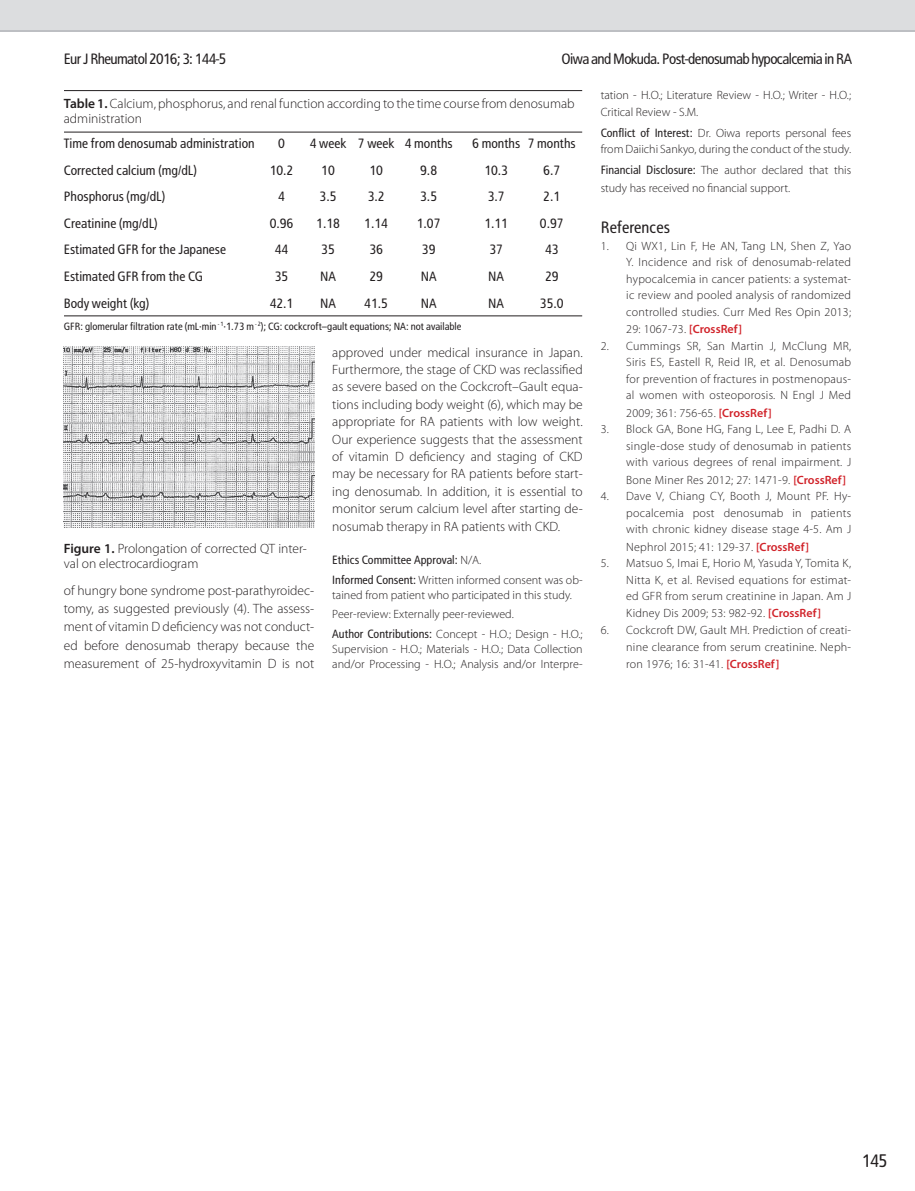
<style>
.page{position:relative;width:915px;height:1191px;background:#fff}
.page>*{position:absolute;margin:0;border:0;box-sizing:border-box;transform-origin:0 0}
.t1{font:18px "Rotokas";color:#231f20}
.t2{font:16.5px "Rotokas";color:#231f20}
.t3{font:15px "Rotokas";letter-spacing:-.04em;color:#231f20}
.t4{font:300 13.5px/17.4px "Myriad Pro";color:#231f20;text-align:justify}
.t5{font:13.5px "Rotokas";color:#231f20}
.t6{font:300 12px/16.6px "Myriad Pro";letter-spacing:.005em;color:#231f20;text-align:justify}
.t7{font:12px "Rotokas";color:#231f20}
.t8{font:10.5px "Rotokas";color:#231f20}
.s1{font-weight:600}
.s2{font-family:"Rotokas";font-weight:400}
.s3{font-weight:600;color:#d1232a}
.s4{font-family:"Myriad Pro";font-weight:300}
</style>
<div class="page">
<div style="left:0;top:0;width:914px;height:31px;background:#dcdddf"></div>
<hr style="left:64px;top:132px;width:518px;height:1px;background:#231f20">
<hr style="left:64px;top:316px;width:518px;height:1px;background:#231f20">
<hr style="left:64px;top:90px;width:518px;height:1px;background:#231f20">
<img style="left:64px;top:347px;width:250px;height:180px">
<p class="t3" style="left:561px;top:49px;width:292px">Oiwa and Mokuda. Post-denosumab hypocalcemia in RA</p>
<p class="t4" style="left:64px;top:95px;width:512px;line-height:15px"><span class="s1">Table 1.</span> Calcium, phosphorus, and renal function according to the time course from denosumab administration</p>
<p class="t5" style="left:64px;top:135px;width:192px">Time from denosumab administration</p>
<p class="t5" style="left:278px;top:135px;width:8px">0</p>
<p class="t5" style="left:310px;top:135px;width:144px">4 week 7 week 4 months</p>
<p class="t5" style="left:472px;top:135px;width:105px">6 months 7 months</p>
<p class="t5" style="left:64px;top:162px;width:134px">Corrected calcium (mg/dL)</p>
<p class="t5" style="left:269px;top:162px;width:25px">10.2</p>
<p class="t5" style="left:321px;top:162px;width:15px">10</p>
<p class="t5" style="left:369px;top:162px;width:15px">10</p>
<p class="t5" style="left:420px;top:162px;width:18px">9.8</p>
<p class="t5" style="left:484px;top:162px;width:25px">10.3</p>
<p class="t5" style="left:543px;top:162px;width:18px">6.7</p>
<p class="t5" style="left:64px;top:188px;width:103px">Phosphorus (mg/dL)</p>
<p class="t5" style="left:278px;top:188px;width:8px">4</p>
<p class="t5" style="left:319px;top:188px;width:18px">3.5</p>
<p class="t5" style="left:367px;top:188px;width:18px">3.2</p>
<p class="t5" style="left:420px;top:188px;width:18px">3.5</p>
<p class="t5" style="left:487px;top:188px;width:18px">3.7</p>
<p class="t5" style="left:543px;top:188px;width:18px">2.1</p>
<p class="t5" style="left:64px;top:215px;width:95px">Creatinine (mg/dL)</p>
<p class="t5" style="left:269px;top:215px;width:25px">0.96</p>
<p class="t5" style="left:316px;top:215px;width:25px">1.18</p>
<p class="t5" style="left:364px;top:215px;width:25px">1.14</p>
<p class="t5" style="left:416px;top:215px;width:25px">1.07</p>
<p class="t5" style="left:484px;top:215px;width:25px">1.11</p>
<p class="t5" style="left:539px;top:215px;width:25px">0.97</p>
<p class="t5" style="left:64px;top:241px;width:164px">Estimated GFR for the Japanese</p>
<p class="t5" style="left:275px;top:241px;width:15px">44</p>
<p class="t5" style="left:321px;top:241px;width:15px">35</p>
<p class="t5" style="left:369px;top:241px;width:15px">36</p>
<p class="t5" style="left:422px;top:241px;width:15px">39</p>
<p class="t5" style="left:489px;top:241px;width:15px">37</p>
<p class="t5" style="left:545px;top:241px;width:15px">43</p>
<p class="t5" style="left:64px;top:268px;width:141px">Estimated GFR from the CG</p>
<p class="t5" style="left:275px;top:268px;width:15px">35</p>
<p class="t5" style="left:320px;top:268px;width:17px">NA</p>
<p class="t5" style="left:369px;top:268px;width:15px">29</p>
<p class="t5" style="left:420px;top:268px;width:17px">NA</p>
<p class="t5" style="left:488px;top:268px;width:17px">NA</p>
<p class="t5" style="left:545px;top:268px;width:15px">29</p>
<p class="t5" style="left:64px;top:294px;width:87px">Body weight (kg)</p>
<p class="t5" style="left:269px;top:294px;width:25px">42.1</p>
<p class="t5" style="left:320px;top:294px;width:17px">NA</p>
<p class="t5" style="left:364px;top:294px;width:25px">41.5</p>
<p class="t5" style="left:420px;top:294px;width:17px">NA</p>
<p class="t5" style="left:488px;top:294px;width:17px">NA</p>
<p class="t5" style="left:539px;top:294px;width:25px">35.0</p>
<p class="t8" style="left:64px;top:319px;width:399px">GFR: glomerular filtration rate (mL·min<sup>−1</sup>·1.73 m<sup>−2</sup>); CG: cockcroft–gault equations; NA: not available</p>
<p class="t3" style="left:64px;top:49px;width:164px">Eur J Rheumatol 2016; 3: 144-5</p>
<p class="t6" style="left:600px;top:87px;width:252px">tation - H.O.; Literature Review - H.O.; Writer - H.O.;<br>Critical Review - S.M.</p>
<p class="t6" style="left:600px;top:124px;width:252px"><span class="s2">Conflict of Interest:</span> Dr. Oiwa reports personal fees from Daiichi Sankyo, during the conduct of the study.</p>
<p class="t6" style="left:600px;top:161px;width:252px;line-height:18px"><span class="s2">Financial Disclosure:</span> The author declared that this study has received no financial support.</p>
<p class="t2" style="left:600px;top:217px;width:71px">References</p>
<p class="t6" style="left:626px;top:237px;width:226px;text-indent:-26px">1. Qi WX1, Lin F, He AN, Tang LN, Shen Z, Yao Y. Incidence and risk of denosumab-related hypocalcemia in cancer patients: a systemat&shy;ic review and pooled analysis of randomized controlled studies. Curr Med Res Opin 2013; 29: 1067-73. <span class="s3">[CrossRef]</span></p>
<p class="t6" style="left:626px;top:337px;width:226px;text-indent:-26px">2. Cummings SR, San Martin J, McClung MR, Siris ES, Eastell R, Reid IR, et al. Denosumab for prevention of fractures in postmenopaus&shy;al women with osteoporosis. N Engl J Med 2009; 361: 756-65. <span class="s3">[CrossRef]</span></p>
<p class="t6" style="left:626px;top:421px;width:226px;text-indent:-26px">3. Block GA, Bone HG, Fang L, Lee E, Padhi D. A single-dose study of denosumab in patients with various degrees of renal impairment. J Bone Miner Res 2012; 27: 1471-9. <span class="s3">[CrossRef]</span></p>
<p class="t6" style="left:626px;top:487px;width:226px;text-indent:-26px">4. Dave V, Chiang CY, Booth J, Mount PF. Hy&shy;pocalcemia post denosumab in patients with chronic kidney disease stage 4-5. Am J Nephrol 2015; 41: 129-37. <span class="s3">[CrossRef]</span></p>
<p class="t6" style="left:626px;top:554px;width:226px;text-indent:-26px">5. Matsuo S, Imai E, Horio M, Yasuda Y, Tomita K, Nitta K, et al. Revised equations for estimat&shy;ed GFR from serum creatinine in Japan. Am J Kidney Dis 2009; 53: 982-92. <span class="s3">[CrossRef]</span></p>
<p class="t6" style="left:626px;top:621px;width:226px;text-indent:-26px">6. Cockcroft DW, Gault MH. Prediction of creati&shy;nine clearance from serum creatinine. Neph&shy;ron 1976; 16: 31-41. <span class="s3">[CrossRef]</span></p>
<p class="t4" style="left:332px;top:343px;width:252px">approved under medical insurance in Japan.<br>Furthermore, the stage of CKD was reclassified as severe based on the Cockcroft–Gault equa&shy;tions including body weight (6), which may be appropriate for RA patients with low weight.<br>Our experience suggests that the assessment of vitamin D deficiency and staging of CKD may be necessary for RA patients before start&shy;ing denosumab. In addition, it is essential to monitor serum calcium level after starting de&shy;nosumab therapy in RA patients with CKD.</p>
<p class="t7" style="left:332px;top:553px;width:150px">Ethics Committee Approval: <span class="s4">N/A.</span></p>
<p class="t6" style="left:332px;top:572px;width:252px;line-height:15.1px"><span class="s2">Informed Consent:</span> Written informed consent was ob&shy;tained from patient who participated in this study.</p>
<p class="t6" style="left:332px;top:606px;width:183px">Peer-review: Externally peer-reviewed.</p>
<p class="t6" style="left:332px;top:626px;width:252px;line-height:15.1px"><span class="s2">Author Contributions:</span> Concept - H.O.; Design - H.O.; Supervision - H.O.; Materials - H.O.; Data Collection and/or Processing - H.O.; Analysis and/or Interpre-</p>
<p class="t4" style="left:64px;top:541px;width:244px;line-height:15px"><span class="s1">Figure 1.</span> Prolongation of corrected QT inter&shy;val on electrocardiogram</p>
<p class="t4" style="left:64px;top:581px;width:252px;line-height:18.1px">of hungry bone syndrome post-parathyroidec&shy;tomy, as suggested previously (4). The assess&shy;ment of vitamin D deficiency was not conduct&shy;ed before denosumab therapy because the measurement of 25-hydroxyvitamin D is not</p>
<p class="t1" style="left:861px;top:1150px;width:27px">145</p>
</div>
